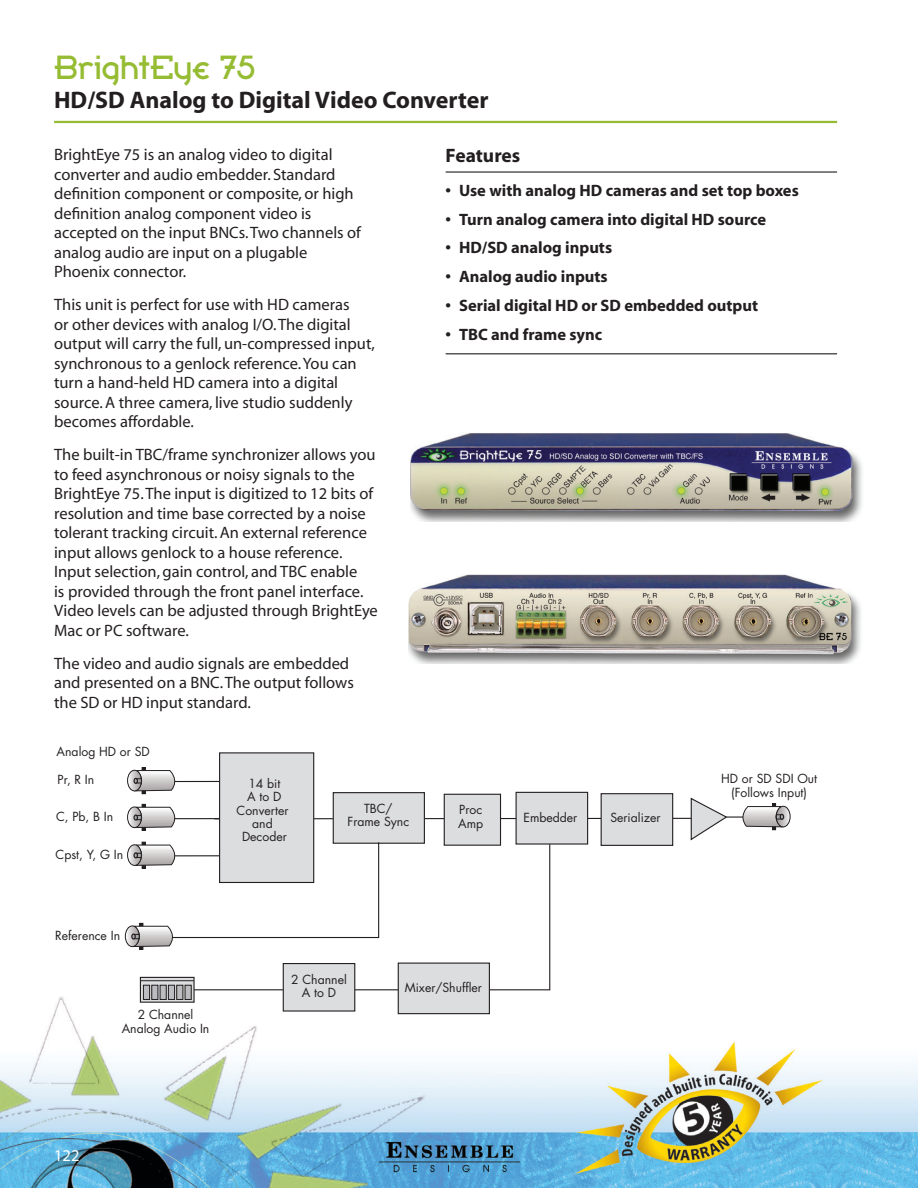
<style>
.page{position:relative;width:918px;height:1188px;background:#fff}
.page>*{position:absolute;margin:0;border:0;box-sizing:border-box;transform-origin:0 0}
._2013_Product_Number{font:33px "Broadband ICG";letter-spacing:-.01em;color:#96bc33}
._2013_Product_Descri{font:700 24px "Myriad";color:#231f20}
._2013_Feature_Order{font:700 19.5px "Myriad";color:#231f20}
._2013_Body_Text{font:16.5px/19.5px "Myriad";color:#231f20}
.t1{font:700 16.5px "Myriad";color:#231f20}
.t2{font:16.5px "Myriad";color:#fff}
.t3{font:12.3px/13.4px "Futura";color:#231f20;text-align:center}
</style>
<div class="page">
<img style="left:0;top:816px;width:918px;height:372px">
<hr style="left:54px;top:121px;width:783px;height:2px;background:#96bc33">
<hr style="left:446px;top:171px;width:391px;height:2px;background:#231f20">
<hr style="left:446px;top:353px;width:391px;height:1px;background:#231f20">
<img style="left:410px;top:433px;width:452px;height:89px">
<img style="left:409px;top:574px;width:452px;height:89px">
<div style="left:220px;top:753px;width:94px;height:129px;background:#dcdddf"></div>
<svg style="left:173px;top:948px;width:378px;height:43px"></svg>
<div style="left:283px;top:964px;width:72px;height:47px;background:#dcdddf"></div>
<div style="left:283px;top:963px;width:72px;height:49px;border:1px solid #231f20"></div>
<div style="left:398px;top:963px;width:91px;height:51px;background:#dcdddf"></div>
<div style="left:398px;top:963px;width:92px;height:51px;border:1px solid #231f20"></div>
<hr style="left:726px;top:817px;width:44px;height:1px;background:#231f20">
<svg style="left:142px;top:979px;width:51px;height:22px"></svg>
<div style="left:140px;top:977px;width:55px;height:26px;border:1px solid #231f20"></div>
<div style="left:143px;top:985px;width:7px;height:14px;background:#bcbdc0"></div>
<div style="left:143px;top:985px;width:7px;height:15px;border:1px solid #231f20"></div>
<div style="left:152px;top:985px;width:6px;height:14px;background:#bcbdc0"></div>
<div style="left:151px;top:985px;width:7px;height:15px;border:1px solid #231f20"></div>
<div style="left:160px;top:985px;width:6px;height:14px;background:#bcbdc0"></div>
<div style="left:160px;top:985px;width:7px;height:15px;border:1px solid #231f20"></div>
<div style="left:168px;top:985px;width:7px;height:14px;background:#bcbdc0"></div>
<div style="left:168px;top:985px;width:7px;height:15px;border:1px solid #231f20"></div>
<div style="left:177px;top:985px;width:6px;height:14px;background:#bcbdc0"></div>
<div style="left:176px;top:985px;width:7px;height:15px;border:1px solid #231f20"></div>
<div style="left:185px;top:985px;width:6px;height:14px;background:#bcbdc0"></div>
<div style="left:185px;top:985px;width:7px;height:15px;border:1px solid #231f20"></div>
<hr style="left:140px;top:980px;width:54px;height:1px;background:#231f20">
<div style="left:142px;top:767px;width:4px;height:27px;border:1px solid #231f20"></div>
<div style="left:139px;top:923px;width:4px;height:27px;border:1px solid #231f20"></div>
<svg style="left:125px;top:770px;width:604px;height:178px"></svg>
<div style="left:772px;top:803px;width:4px;height:27px;border:1px solid #231f20"></div>
<div style="left:776px;top:806px;width:15px;height:21px;border:1px solid #231f20;border-radius:50%"></div>
<svg style="left:738px;top:806px;width:52px;height:22px"></svg>
<p class="_2013_Product_Number" style="left:54px;top:47px;width:203px">BrightEye 75</p>
<p class="_2013_Product_Descri" style="left:54px;top:87px;width:436px">HD/SD Analog to Digital Video Converter</p>
<p class="_2013_Body_Text" style="left:54px;top:146px;width:309px">BrightEye 75 is an analog video to digital converter and audio embedder. Standard definition component or composite, or high definition analog component video is accepted on the input BNCs. Two channels of analog audio are input on a plugable Phoenix connector.</p>
<p class="_2013_Body_Text" style="left:54px;top:296px;width:322px">This unit is perfect for use with HD cameras<br>or other devices with analog I/O. The digital output will carry the full, un-compressed input, synchronous to a genlock reference. You can turn a hand-held HD camera into a digital source. A three camera, live studio suddenly becomes affordable.</p>
<p class="_2013_Body_Text" style="left:54px;top:446px;width:325px">The built-in TBC/frame synchronizer allows you to feed asynchronous or noisy signals to the BrightEye 75. The input is digitized to 12 bits of resolution and time base corrected by a noise tolerant tracking circuit. An external reference input allows genlock to a house reference.<br>Input selection, gain control, and TBC enable<br>is provided through the front panel interface.<br>Video levels can be adjusted through BrightEye Mac or PC software.</p>
<p class="_2013_Body_Text" style="left:54px;top:654px;width:301px">The video and audio signals are embedded and presented on a BNC. The output follows the SD or HD input standard.</p>
<p class="t3" style="left:57px;top:745px;width:95px">Analog HD or SD</p>
<p class="t3" style="left:58px;top:773px;width:38px">Pr, R In</p>
<p class="t3" style="left:56px;top:810px;width:59px">C, Pb, B In</p>
<p class="t3" style="left:56px;top:847px;width:69px">Cpst, Y, G In</p>
<p class="t3" style="left:55px;top:929px;width:66px">Reference In</p>
<p class="t3" style="left:237px;top:777px;width:53px">14 bit<br>A to D<br>Converter and<br>Decoder</p>
<p class="t3" style="left:347px;top:802px;width:63px">TBC/<br>Frame Sync</p>
<p class="_2013_Feature_Order" style="left:446px;top:146px;width:76px">Features</p>
<p class="t1" style="left:446px;top:182px;width:355px">• Use with analog HD cameras and set top boxes</p>
<p class="t1" style="left:446px;top:211px;width:322px">• Turn analog camera into digital HD source</p>
<p class="t1" style="left:446px;top:239px;width:168px">• HD/SD analog inputs</p>
<p class="t1" style="left:446px;top:268px;width:164px">• Analog audio inputs</p>
<p class="t1" style="left:446px;top:297px;width:314px">• Serial digital HD or SD embedded output</p>
<p class="t1" style="left:446px;top:326px;width:158px">• TBC and frame sync</p>
<p class="t3" style="left:458px;top:802px;width:27px;line-height:14.7px;text-align:left">Proc<br>Amp</p>
<p class="t3" style="left:524px;top:810px;width:55px">Embedder</p>
<p class="t3" style="left:610px;top:811px;width:52px">Serializer</p>
<p class="t3" style="left:721px;top:772px;width:97px">HD or SD SDI Out (Follows Input)</p>
<p class="t3" style="left:122px;top:1008px;width:89px">2 Channel<br>Analog Audio In</p>
<p class="t2" style="left:54px;top:1147px;width:27px">122</p>
<p class="t3" style="left:291px;top:972px;width:57px">2 Channel<br>A to D</p>
<p class="t3" style="left:405px;top:981px;width:79px">Mixer/Shuffler</p>
</div>
